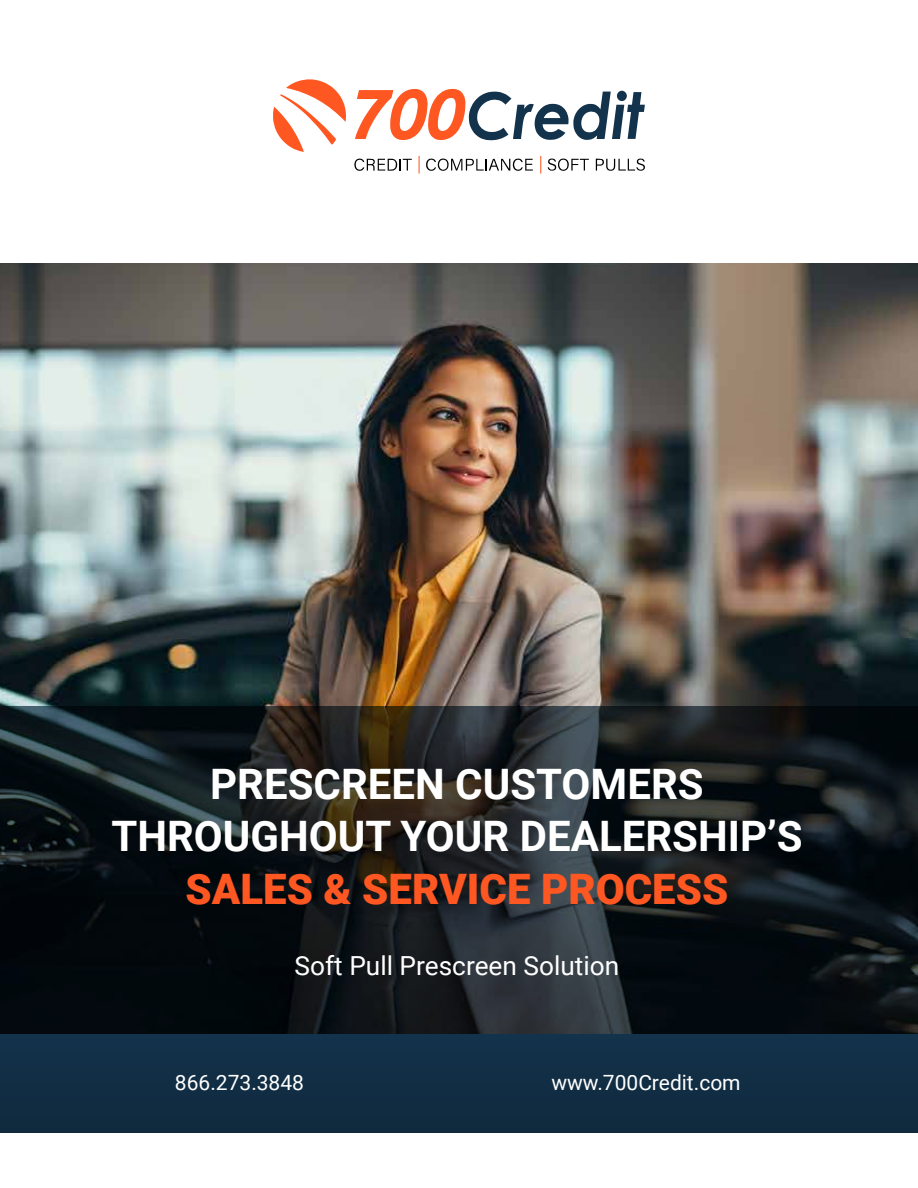
<style>
.page{position:relative;width:918px;height:1188px;background:#fff}
.page>*{position:absolute;margin:0;border:0;box-sizing:border-box;transform-origin:0 0}
.t1{font:700 42px/52.5px "Roboto";color:#fff;text-align:center}
.t2{font:900 42px "Roboto";color:#ff5722}
.t3{font:26.25px "Roboto";color:#fff}
.t4{font:21px "Roboto";color:#fff}
</style>
<div class="page">
<img style="left:0;top:263px;width:918px;height:444px">
<svg style="left:0;top:707px;width:918px;height:328px;background:#151a1d"></svg>
<svg style="left:273px;top:79px;width:73px;height:73px"></svg>
<svg style="left:355px;top:89px;width:290px;height:51px"></svg>
<div style="left:617px;top:91px;width:10px;height:10px;background:#13324b;border-radius:50%"></div>
<svg style="left:419px;top:156px;width:1px;height:18px"></svg>
<svg style="left:540px;top:156px;width:1px;height:18px"></svg>
<svg style="left:354px;top:158px;width:58px;height:13px"></svg>
<svg style="left:426px;top:158px;width:107px;height:13px"></svg>
<svg style="left:547px;top:158px;width:42px;height:13px"></svg>
<svg style="left:596px;top:159px;width:49px;height:12px"></svg>
<div style="left:0;top:1035px;width:918px;height:98px;background:#112d44"></div>
<p class="t1" style="left:111px;top:756px;width:693px">PRESCREEN CUSTOMERS<br>THROUGHOUT YOUR DEALERSHIP’S</p>
<p class="t2" style="left:186px;top:860px;width:544px">SALES &amp; SERVICE PROCESS</p>
<p class="t3" style="left:295px;top:947px;width:326px">Soft Pull Prescreen Solution</p>
<p class="t4" style="left:175px;top:1068px;width:131px">866.273.3848</p>
<p class="t4" style="left:551px;top:1068px;width:191px">www.700Credit.com</p>
</div>
